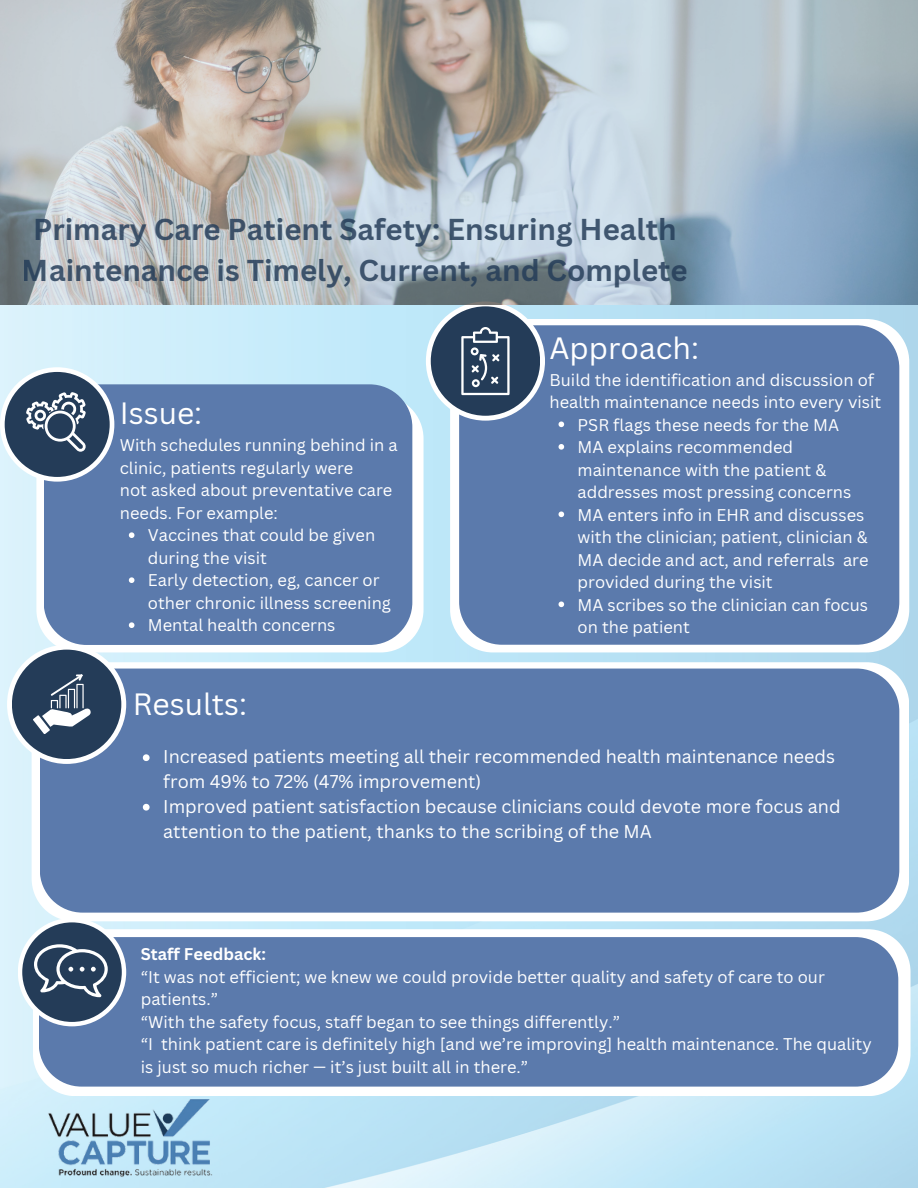
<style>
.page{position:relative;width:918px;height:1188px;background:#fff}
.page>*{position:absolute;margin:0;border:0;box-sizing:border-box;transform-origin:0 0}
.t1{font:30px "Canva Sans";color:#fff}
.t2{font:700 29.4px/40.5px "Canva Sans";color:#243c58;text-align:center}
.t3{font:18px/24.8px "Canva Sans";color:#fff}
.t4{font:16.5px/22.5px "Canva Sans";color:#fff}
.t5{font:700 16.5px "Canva Sans";color:#fff}
</style>
<div class="page">
<img style="left:0;top:305px;width:918px;height:883px">
<img style="left:45px;top:1099px;width:176px;height:79px">
<div style="left:36px;top:396px;width:388px;height:256px;background:#fff;border-radius:43px"></div>
<div style="left:44px;top:384px;width:368px;height:261px;background:#5b7aac;border-radius:43px"></div>
<div style="left:0;top:367px;width:114px;height:115px;background:#fff;border-radius:50%"></div>
<div style="left:5px;top:372px;width:105px;height:105px;background:#243c58;border-radius:50%"></div>
<svg style="left:26px;top:392px;width:60px;height:60px"></svg>
<svg style="left:450px;top:319px;width:459px;height:333px"></svg>
<div style="left:459px;top:325px;width:440px;height:320px;background:#5b7aac"></div>
<div style="left:426px;top:301px;width:119px;height:120px;background:#fff;border-radius:50%"></div>
<div style="left:431px;top:306px;width:109px;height:110px;background:#243c58;border-radius:50%"></div>
<svg style="left:461px;top:327px;width:49px;height:68px"></svg>
<svg style="left:32px;top:662px;width:877px;height:259px"></svg>
<div style="left:40px;top:669px;width:859px;height:244px;background:#5b7aac"></div>
<svg style="left:7px;top:645px;width:119px;height:119px"></svg>
<div style="left:12px;top:650px;width:109px;height:109px;background:#243c58;border-radius:50%"></div>
<svg style="left:33px;top:674px;width:58px;height:60px"></svg>
<svg style="left:33px;top:929px;width:878px;height:167px"></svg>
<div style="left:39px;top:937px;width:859px;height:150px;background:#5b7aac"></div>
<div style="left:18px;top:918px;width:108px;height:108px;background:#fff;border-radius:50%"></div>
<div style="left:22px;top:922px;width:100px;height:100px;background:#243c58;border-radius:50%"></div>
<svg style="left:34px;top:944px;width:74px;height:53px"></svg>
<img style="left:0;top:0;width:918px;height:305px">
<svg style="left:129px;top:532px;width:5px;height:6px"></svg>
<svg style="left:129px;top:577px;width:5px;height:6px"></svg>
<svg style="left:129px;top:622px;width:5px;height:6px"></svg>
<svg style="left:559px;top:422px;width:5px;height:5px"></svg>
<svg style="left:559px;top:444px;width:5px;height:6px"></svg>
<svg style="left:559px;top:512px;width:5px;height:5px"></svg>
<svg style="left:559px;top:602px;width:5px;height:5px"></svg>
<svg style="left:143px;top:754px;width:7px;height:7px"></svg>
<svg style="left:143px;top:804px;width:7px;height:7px"></svg>
<h2 class="t2" style="left:22px;top:209px;width:667px">Primary Care Patient Safety: Ensuring Health<br>Maintenance is Timely, Current, and Complete</h2>
<p class="t1" style="left:120px;top:392px;width:84px">Issue:</p>
<p class="t4" style="left:120px;top:434px;width:279px">With schedules running behind in a clinic, patients regularly were</p>
<p class="t4" style="left:120px;top:479px;width:274px">not asked about preventative care needs. For example:</p>
<p class="t4" style="left:148px;top:524px;width:229px">Vaccines that could be given during the visit</p>
<p class="t4" style="left:148px;top:569px;width:245px">Early detection, eg, cancer or other chronic illness screening</p>
<p class="t4" style="left:148px;top:614px;width:189px">Mental health concerns</p>
<p class="t1" style="left:133px;top:683px;width:116px">Results:</p>
<p class="t1" style="left:550px;top:326px;width:151px">Approach:</p>
<p class="t4" style="left:550px;top:368px;width:333px">Build the identification and discussion of health maintenance needs into every visit</p>
<p class="t4" style="left:578px;top:413px;width:263px">PSR flags these needs for the MA</p>
<p class="t4" style="left:578px;top:435px;width:275px">MA explains recommended maintenance with the patient &amp; addresses most pressing concerns</p>
<p class="t4" style="left:578px;top:503px;width:293px">MA enters info in EHR and discusses with the clinician; patient, clinician &amp; MA decide and act, and referrals are provided during the visit</p>
<p class="t4" style="left:578px;top:593px;width:292px">MA scribes so the clinician can focus on the patient</p>
<p class="t3" style="left:163px;top:744px;width:673px">Increased patients meeting all their recommended health maintenance needs from 49% to 72% (47% improvement)</p>
<p class="t3" style="left:163px;top:793px;width:679px">Improved patient satisfaction because clinicians could devote more focus and attention to the patient, thanks to the scribing of the MA</p>
<p class="t5" style="left:141px;top:943px;width:127px">Staff Feedback:</p>
<p class="t4" style="left:141px;top:965px;width:686px">“It was not efficient; we knew we could provide better quality and safety of care to our patients.”</p>
<p class="t4" style="left:141px;top:1010px;width:481px">“With the safety focus, staff began to see things differently.”</p>
<p class="t4" style="left:141px;top:1033px;width:732px">“I think patient care is definitely high [and we’re improving] health maintenance. The quality is just so much richer — it’s just built all in there.”</p>
</div>
